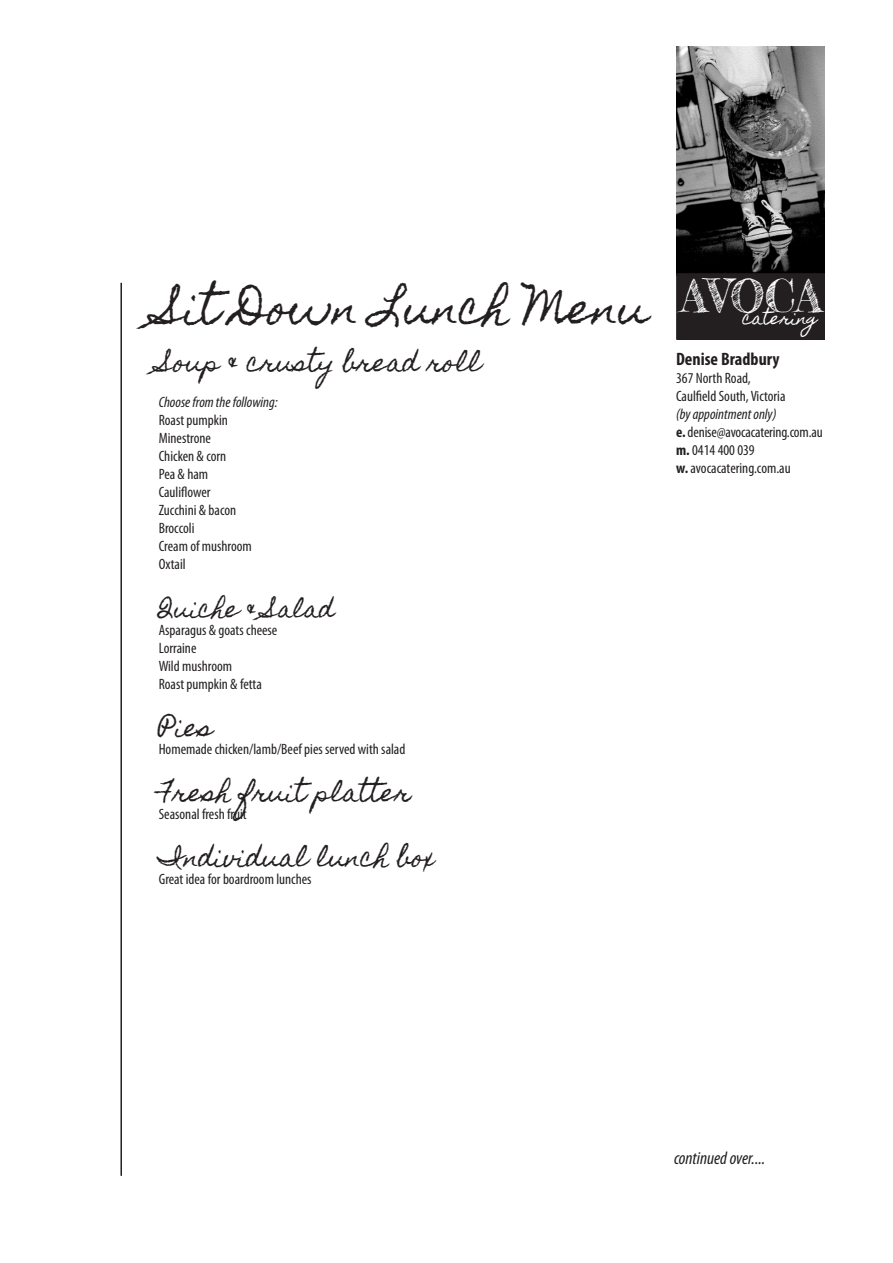
<style>
.page{position:relative;width:893px;height:1263px;background:#fff}
.page>*{position:absolute;margin:0;border:0;box-sizing:border-box;transform-origin:0 0}
.Paragraph_Style_1{font:42px "Homemade Apple";color:#231f20}
.t1{font:24px "Homemade Apple";color:#231f20}
.t2{font:22.5px "Homemade Apple";color:#231f20}
.t3{font:italic condensed 18px "Myriad Pro";color:#231f20}
.t4{font:700 condensed 18px "Myriad Pro";color:#231f20}
.t5{font:16.5px "Homemade Apple";color:#fff}
.t6{font:condensed 15px/18px "Myriad Pro";color:#231f20}
.t7{font:italic condensed 15px "Myriad Pro";color:#231f20}
.s1{font-style:italic}
.s2{font-weight:700}
</style>
<div class="page">
<img style="left:676px;top:47px;width:149px;height:226px">
<div style="left:677px;top:274px;width:147px;height:65px;background:#231f20"></div>
<div style="left:676px;top:273px;width:149px;height:67px;border:2px solid #231f20"></div>
<hr style="left:120px;top:283px;width:2px;height:893px;background:#231f20">
<p class="Paragraph_Style_1" style="left:159px;top:284px;width:665px">Sit Down Lunch Menu <sup>AVOCA</sup></p>
<p class="t5" style="left:742px;top:309px;width:77px">catering</p>
<p class="t1" style="left:159px;top:349px;width:324px">Soup &amp; crusty bread roll</p>
<p class="t7" style="left:159px;top:393px;width:121px">Choose from the following:</p>
<p class="t6" style="left:159px;top:411px;width:71px">Roast pumpkin</p>
<p class="t6" style="left:159px;top:429px;width:54px">Minestrone</p>
<p class="t6" style="left:159px;top:447px;width:69px">Chicken &amp; corn</p>
<p class="t6" style="left:159px;top:465px;width:51px">Pea &amp; ham</p>
<p class="t6" style="left:159px;top:483px;width:53px">Cauliflower</p>
<p class="t6" style="left:159px;top:501px;width:79px">Zucchini &amp; bacon</p>
<p class="t6" style="left:159px;top:519px;width:37px">Broccoli</p>
<p class="t6" style="left:159px;top:537px;width:95px">Cream of mushroom</p>
<p class="t6" style="left:159px;top:555px;width:28px">Oxtail</p>
<p class="t2" style="left:159px;top:596px;width:177px">Quiche &amp; Salad</p>
<p class="t6" style="left:159px;top:621px;width:120px">Asparagus &amp; goats cheese</p>
<p class="t6" style="left:159px;top:639px;width:39px">Lorraine</p>
<p class="t6" style="left:159px;top:657px;width:75px">Wild mushroom</p>
<p class="t6" style="left:159px;top:675px;width:105px">Roast pumpkin &amp; fetta</p>
<p class="t1" style="left:159px;top:714px;width:56px">Pies</p>
<p class="t6" style="left:159px;top:740px;width:248px">Homemade chicken/lamb/Beef pies served with salad</p>
<p class="t1" style="left:159px;top:779px;width:254px">Fresh fruit platter</p>
<p class="t6" style="left:159px;top:805px;width:90px">Seasonal fresh fruit</p>
<p class="t1" style="left:159px;top:843px;width:277px">Individual lunch box</p>
<p class="t6" style="left:159px;top:870px;width:154px">Great idea for boardroom lunches</p>
<p class="t4" style="left:676px;top:348px;width:105px">Denise Bradbury</p>
<p class="t6" style="left:676px;top:369px;width:111px">367 North Road,<br>Caulfield South, Victoria</p>
<p class="t6" style="left:676px;top:405px;width:148px"><span class="s1">(by appointment only)<br></span><span class="s2">e.</span> denise@avocacatering.com.au <span class="s2">m.</span> 0414 400 039<br><span class="s2">w.</span> avocacatering.com.au</p>
<p class="t3" style="left:674px;top:1147px;width:93px">continued over....</p>
</div>
